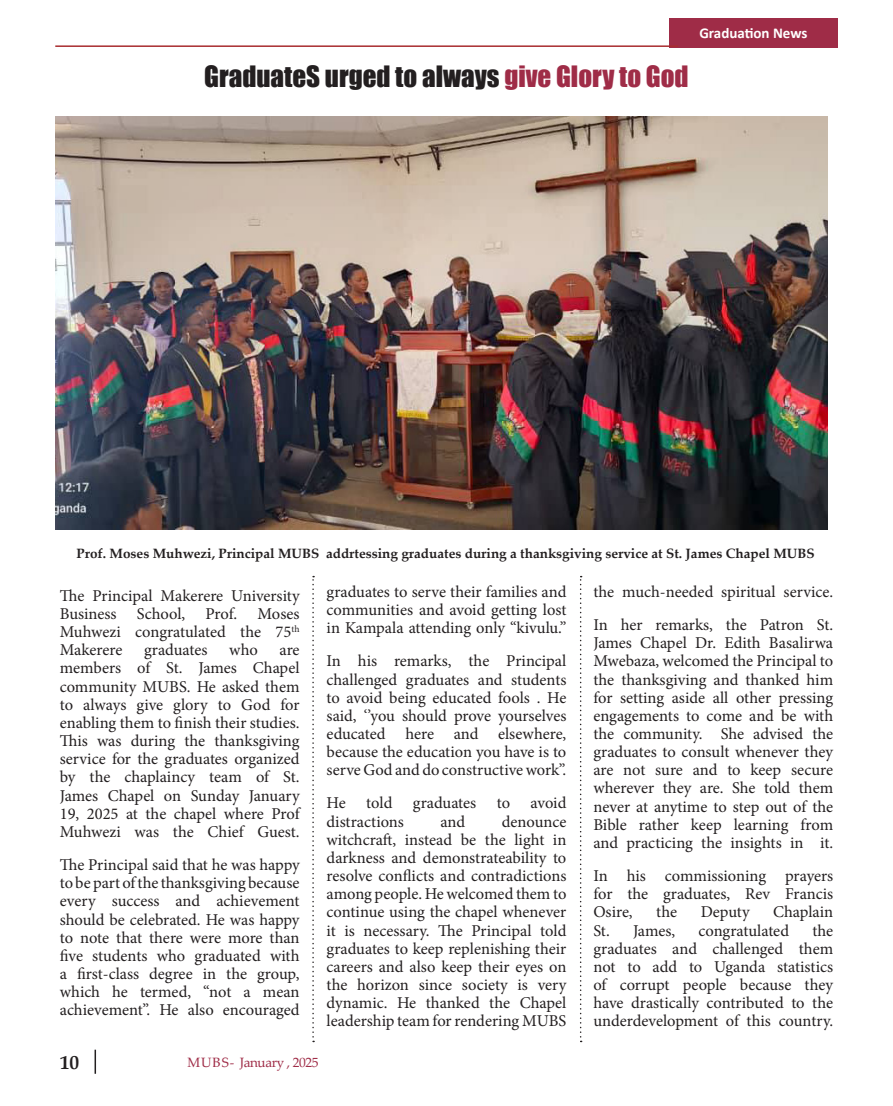
<style>
.page{position:relative;width:893px;height:1106px;background:#fff}
.page>*{position:absolute;margin:0;border:0;box-sizing:border-box;transform-origin:0 0}
.t1{font:27px "Impact";color:#231f20}
.t2{font:700 19.5px "Palatino Linotype";color:#231f20}
.t3{font:16.5px/18.1px "Minion Pro";color:#231f20;text-align:justify}
.t4{font:700 15px "Calibri";color:#fff}
.t5{font:700 13.5px "Palatino Linotype";color:#231f20}
.t6{font:13.5px "Palatino Linotype";letter-spacing:-.03em;color:#9f2c47}
.s1{color:#9f2c47}
</style>
<div class="page">
<svg style="left:95px;top:1049px;width:1px;height:24px"></svg>
<div style="left:669px;top:18px;width:169px;height:30px;background:#9f2c47"></div>
<hr style="left:55px;top:45px;width:623px;height:2px;background:#a92d30">
<img style="left:55px;top:116px;width:773px;height:413px">
<svg style="left:312px;top:576px;width:2px;height:466px"></svg>
<svg style="left:580px;top:576px;width:2px;height:466px"></svg>
<p class="t1" style="left:204px;top:55px;width:486px">GraduateS urged to always <span class="s1">give Glory to God</span></p>
<p class="t4" style="left:699px;top:23px;width:110px">Graduation News</p>
<p class="t5" style="left:77px;top:544px;width:739px">Prof. Moses Muhwezi, Principal MUBS addrtessing graduates during a thanksgiving service at St. James Chapel MUBS</p>
<p class="t3" style="left:60px;top:586px;width:241px">The Principal Makerere University Business School, Prof. Moses Muhwezi congratulated the 75<sup>th </sup>Makerere</p>
<p class="t3" style="left:144px;top:641px;width:65px">graduates</p>
<p class="t3" style="left:229px;top:641px;width:30px">who</p>
<p class="t3" style="left:60px;top:641px;width:241px;text-indent:220px">are members of St. James Chapel community MUBS. He asked them to always give glory to God for enabling them to finish their studies.<br>This was during the thanksgiving service for the graduates organized by the chaplaincy team of St.<br>James Chapel on Sunday January 19, 2025 at the chapel where Prof Muhwezi was the Chief Guest.</p>
<p class="t3" style="left:60px;top:855px;width:241px">The Principal said that he was happy to be part of the thanksgiving because every success and achievement should be celebrated. He was happy to note that there were more than five students who graduated with a first-class degree in the group, which he termed, “not a mean achievement”. He also encouraged</p>
<p class="t3" style="left:327px;top:582px;width:241px">graduates to serve their families and communities and avoid getting lost in Kampala attending only “kivulu.”</p>
<p class="t3" style="left:327px;top:652px;width:241px">In his remarks, the Principal challenged graduates and students to avoid being educated fools . He said, ‘’you should prove yourselves educated here and elsewhere, because the education you have is to serve God and do constructive work”.</p>
<p class="t3" style="left:327px;top:794px;width:241px">He told graduates to avoid distractions</p>
<p class="t3" style="left:327px;top:812px;width:241px;text-indent:175px">denounce witchcraft, instead be the light in darkness and demonstrateability to resolve conflicts and contradictions among people. He welcomed them to continue using the chapel whenever it is necessary. The Principal told graduates to keep replenishing their careers and also keep their eyes on the horizon since society is very dynamic. He thanked the Chapel leadership team for rendering MUBS</p>
<p class="t3" style="left:440px;top:812px;width:26px">and</p>
<p class="t2" style="left:60px;top:1048px;width:21px">10</p>
<p class="t6" style="left:187px;top:1053px;width:132px">MUBS- January , 2025</p>
<p class="t3" style="left:593px;top:582px;width:241px">the much-needed spiritual service.</p>
<p class="t3" style="left:593px;top:616px;width:241px">In her remarks, the Patron St.<br>James Chapel Dr. Edith Basalirwa Mwebaza, welcomed the Principal to the thanksgiving and thanked him for setting aside all other pressing engagements to come and be with the community. She advised the graduates to consult whenever they are not sure and to keep secure wherever they are. She told them never at anytime to step out of the Bible rather keep learning from and practicing the insights in it.</p>
<p class="t3" style="left:593px;top:866px;width:241px">In his commissioning prayers for the graduates, Rev Francis Osire,</p>
<p class="t3" style="left:656px;top:903px;width:22px">the</p>
<p class="t3" style="left:701px;top:903px;width:50px">Deputy</p>
<p class="t3" style="left:773px;top:903px;width:62px">Chaplain</p>
<p class="t3" style="left:593px;top:921px;width:83px">St. James,</p>
<p class="t3" style="left:698px;top:921px;width:92px">congratulated</p>
<p class="t3" style="left:593px;top:921px;width:241px;text-indent:219px">the graduates and challenged them not to add to Uganda statistics of corrupt people because they have drastically contributed to the underdevelopment of this country.</p>
</div>
